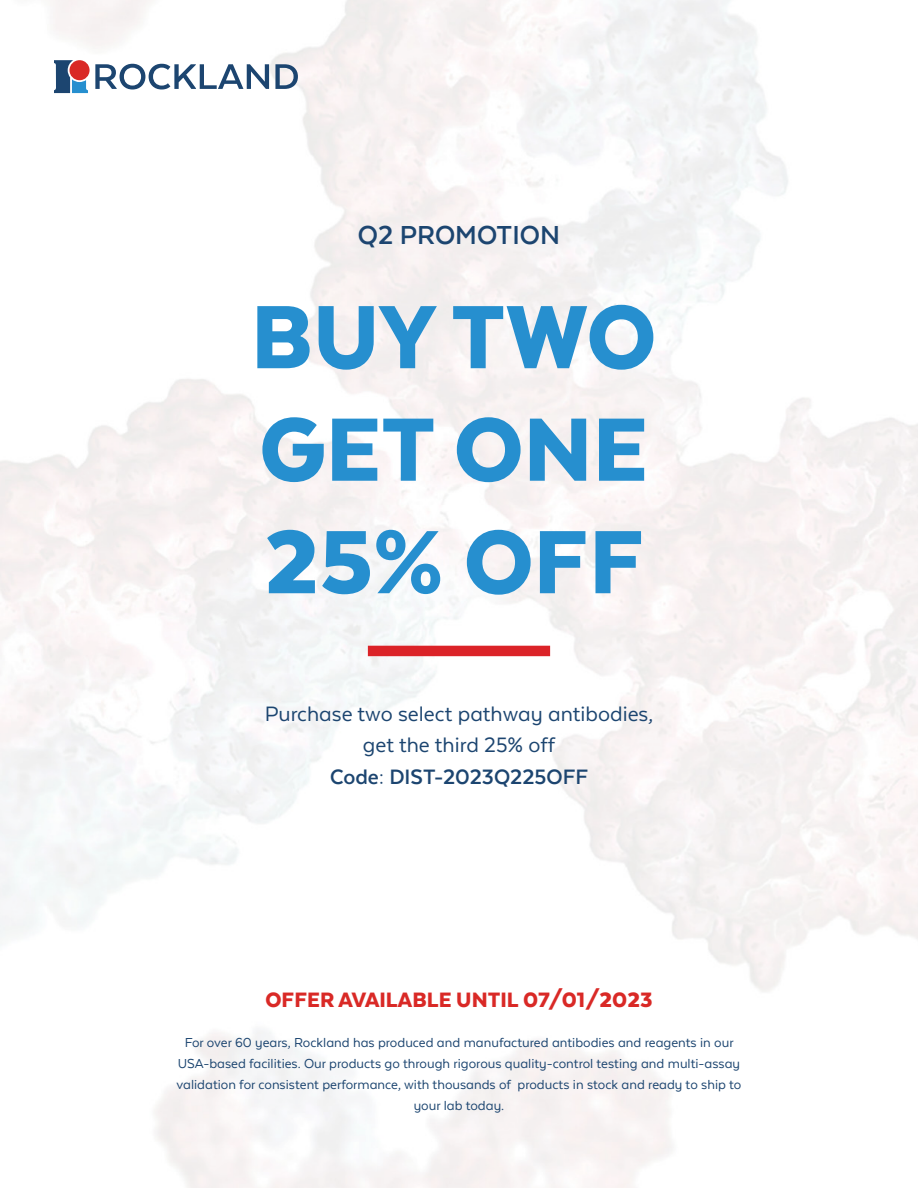
<style>
.page{position:relative;width:918px;height:1188px;background:#fff}
.page>*{position:absolute;margin:0;border:0;box-sizing:border-box;transform-origin:0 0}
.t1{font:900 103.5px/112.5px "Texta Alt";color:#268fcf;text-align:justify}
.t2{font:700 30px "Texta Alt";color:#1c4570}
.t3{font:24px/31.5px "Texta Alt";color:#1c4570;text-align:center}
.t4{font:900 24px "Texta Alt";color:#d92926}
.t5{font:700 24px "Texta Alt";color:#1c4570}
.t6{font:15px/21px "Texta Alt";color:#1c4570;text-align:center}
</style>
<div class="page">
<svg style="left:70px;top:60px;width:20px;height:20px"></svg>
<svg style="left:54px;top:60px;width:34px;height:33px"></svg>
<svg style="left:95px;top:64px;width:174px;height:26px"></svg>
<svg style="left:275px;top:64px;width:23px;height:25px"></svg>
<div style="left:368px;top:646px;width:182px;height:10px;background:#db2328"></div>
<h2 class="t2" style="left:358px;top:220px;width:204px">Q2 PROMOTION</h2>
<h1 class="t1" style="left:251px;top:279px;width:407px">BUY TWO GET ONE 25% OFF</h1>
<h3 class="t3" style="left:265px;top:698px;width:390px">Purchase two select pathway antibodies, get the third 25% off</h3>
<h3 class="t5" style="left:330px;top:764px;width:260px">Code: DIST-2023Q225OFF</h3>
<h3 class="t4" style="left:265px;top:987px;width:389px">OFFER AVAILABLE UNTIL 07/01/2023</h3>
<p class="t6" style="left:177px;top:1031px;width:566px">For over 60 years, Rockland has produced and manufactured antibodies and reagents in our USA-based facilities. Our products go through rigorous quality-control testing and multi-assay validation for consistent performance, with thousands of products in stock and ready to ship to your lab today.</p>
</div>
